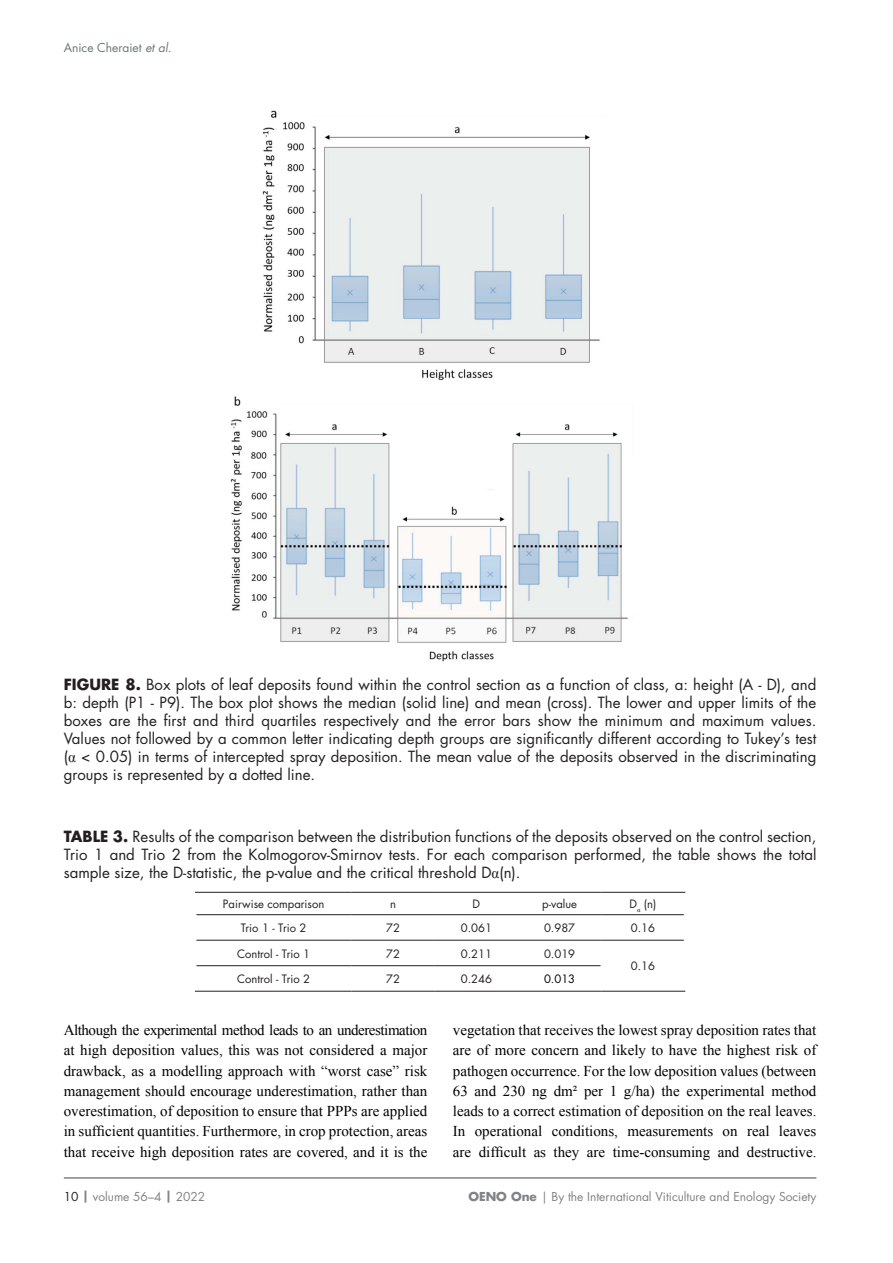
<style>
.page{position:relative;width:893px;height:1263px;background:#fff}
.page>*{position:absolute;margin:0;border:0;box-sizing:border-box;transform-origin:0 0}
.CORPS_FIGURE-Titre5{font:15px/18px "Futura Std";color:#231f20;text-align:justify}
.CORPS_texte_courant{font:15px/20.2px "Times New Roman";color:#000;text-align:justify}
.t1{font:12px "Futura Std";color:#808285}
.t2{font:12px "Futura Std";color:#6b7771}
.CORPS_TABLEAU-texte{font:11.25px "Futura Std";color:#231f20}
.CORPS_TABLEAU-texte-2{font:11.25px "Futura Std";color:#000}
.s1{font-style:italic}
.s2{font-weight:700}
.s3{font-family:"Times New Roman"}
.s4{color:#231f20}
</style>
<div class="page">
<hr style="left:64px;top:1177px;width:752px;height:2px;background:#808285">
<img style="left:230px;top:110px;width:398px;height:552px">
<hr style="left:196px;top:965px;width:155px;height:1px;background:#231f20">
<hr style="left:351px;top:965px;width:84px;height:1px;background:#231f20">
<hr style="left:435px;top:965px;width:83px;height:1px;background:#231f20">
<hr style="left:518px;top:965px;width:82px;height:1px;background:#231f20">
<hr style="left:195px;top:892px;width:156px;height:1px;background:#231f20">
<hr style="left:351px;top:892px;width:84px;height:1px;background:#231f20">
<hr style="left:435px;top:892px;width:83px;height:1px;background:#231f20">
<hr style="left:518px;top:892px;width:83px;height:1px;background:#231f20">
<hr style="left:601px;top:892px;width:84px;height:1px;background:#231f20">
<hr style="left:195px;top:991px;width:156px;height:1px;background:#231f20">
<hr style="left:351px;top:991px;width:84px;height:1px;background:#231f20">
<hr style="left:435px;top:991px;width:83px;height:1px;background:#231f20">
<hr style="left:518px;top:991px;width:83px;height:1px;background:#231f20">
<hr style="left:601px;top:991px;width:84px;height:1px;background:#231f20">
<hr style="left:196px;top:914px;width:155px;height:1px;background:#231f20">
<hr style="left:351px;top:914px;width:84px;height:1px;background:#231f20">
<hr style="left:435px;top:914px;width:83px;height:1px;background:#231f20">
<hr style="left:518px;top:914px;width:83px;height:1px;background:#231f20">
<hr style="left:601px;top:914px;width:83px;height:1px;background:#231f20">
<hr style="left:196px;top:940px;width:155px;height:1px;background:#231f20">
<hr style="left:351px;top:940px;width:84px;height:1px;background:#231f20">
<hr style="left:435px;top:940px;width:83px;height:1px;background:#231f20">
<hr style="left:518px;top:940px;width:83px;height:1px;background:#231f20">
<hr style="left:601px;top:940px;width:83px;height:1px;background:#231f20">
<p class="t2" style="left:64px;top:40px;width:109px">Anice Cheraiet <span class="s1">et al.</span></p>
<p class="CORPS_FIGURE-Titre5" style="left:64px;top:676px;width:754px"><span class="s2">FIGURE 8.</span> Box plots of leaf deposits found within the control section as a function of class, a: height (A - D), and b: depth (P1 - P9). The box plot shows the median (solid line) and mean (cross). The lower and upper limits of the boxes are the first and third quartiles respectively and the error bars show the minimum and maximum values.<br>Values not followed by a common letter indicating depth groups are significantly different according to Tukey’s test (<span class="s3">α</span> &lt; 0.05) in terms of intercepted spray deposition. The mean value of the deposits observed in the discriminating groups is represented by a dotted line.</p>
<p class="CORPS_FIGURE-Titre5" style="left:64px;top:827px;width:754px"><span class="s2">TABLE 3.</span> Results of the comparison between the distribution functions of the deposits observed on the control section, Trio 1 and Trio 2 from the Kolmogorov-Smirnov tests. For each comparison performed, the table shows the total sample size, the D-statistic, the p-value and the critical threshold D<span class="s3">α</span>(n).</p>
<p class="CORPS_TABLEAU-texte" style="left:223px;top:897px;width:103px">Pairwise comparison</p>
<p class="CORPS_TABLEAU-texte" style="left:390px;top:897px;width:7px">n</p>
<p class="CORPS_TABLEAU-texte" style="left:473px;top:897px;width:9px">D</p>
<p class="CORPS_TABLEAU-texte" style="left:542px;top:897px;width:36px">p-value</p>
<p class="CORPS_TABLEAU-texte" style="left:629px;top:897px;width:28px">D<sub>α</sub> (n)</p>
<p class="CORPS_TABLEAU-texte" style="left:241px;top:921px;width:67px">Trio 1 - Trio 2</p>
<p class="CORPS_TABLEAU-texte" style="left:386px;top:921px;width:15px">72</p>
<p class="CORPS_TABLEAU-texte" style="left:461px;top:921px;width:33px">0.061</p>
<p class="CORPS_TABLEAU-texte" style="left:544px;top:921px;width:33px">0.987</p>
<p class="CORPS_TABLEAU-texte" style="left:631px;top:921px;width:26px">0.16</p>
<p class="CORPS_TABLEAU-texte" style="left:237px;top:946px;width:75px">Control - Trio 1</p>
<p class="CORPS_TABLEAU-texte" style="left:386px;top:946px;width:15px">72</p>
<p class="CORPS_TABLEAU-texte" style="left:461px;top:946px;width:33px">0.211</p>
<p class="CORPS_TABLEAU-texte" style="left:544px;top:946px;width:33px">0.019</p>
<p class="CORPS_TABLEAU-texte" style="left:631px;top:959px;width:26px">0.16</p>
<p class="CORPS_TABLEAU-texte" style="left:237px;top:972px;width:75px">Control - Trio 2</p>
<p class="CORPS_TABLEAU-texte" style="left:386px;top:972px;width:15px">72</p>
<p class="CORPS_TABLEAU-texte" style="left:461px;top:972px;width:33px">0.246</p>
<p class="CORPS_TABLEAU-texte-2" style="left:544px;top:972px;width:33px">0.013</p>
<p class="CORPS_texte_courant" style="left:64px;top:1020px;width:365px">Although the experimental method leads to an underestimation at high deposition values, this was not considered a major drawback, as a modelling approach with “worst case” risk management should encourage underestimation, rather than overestimation, of deposition to ensure that PPPs are applied in sufficient quantities. Furthermore, in crop protection, areas that receive high deposition rates are covered, and it is the</p>
<p class="CORPS_texte_courant" style="left:453px;top:1020px;width:365px">vegetation that receives the lowest spray deposition rates that are of more concern and likely to have the highest risk of pathogen occurrence. For the low deposition values (between 63 and 230 ng dm² per 1 g/ha) the experimental method leads to a correct estimation of deposition on the real leaves.<br>In operational conditions, measurements on real leaves are difficult as they are time-consuming and destructive.</p>
<p class="t1" style="left:64px;top:1188px;width:143px"><span class="s4">10</span> <span class="s2">|</span> volume 56–4 <span class="s2">|</span> 2022</p>
<p class="t1" style="left:468px;top:1188px;width:349px"><span class="s2">OENO One</span> | By the International Viticulture and Enology Society</p>
</div>
